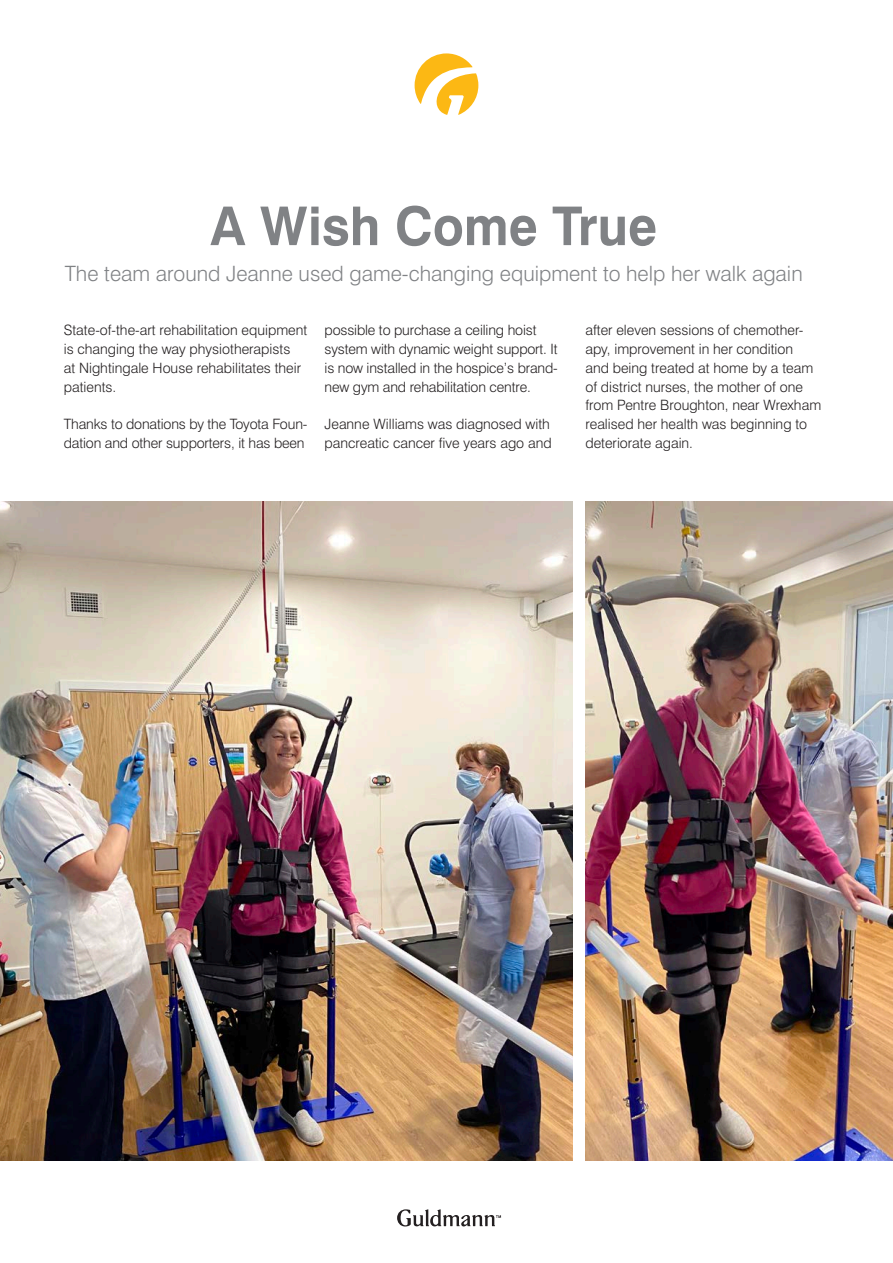
<style>
.page{position:relative;width:893px;height:1263px;background:#fff}
.page>*{position:absolute;margin:0;border:0;box-sizing:border-box;transform-origin:0 0}
.t1{font:700 53.55px "Swiss 721 BT";color:#808285;scale:.95 1}
.t2{font:300 21.15px "Swiss 721 BT";color:#808285}
.t3{font:300 14.25px/18.8px "Swiss 721 BT";color:#231f20}
</style>
<div class="page">
<svg style="left:415px;top:53px;width:63px;height:62px"></svg>
<svg style="left:397px;top:1209px;width:104px;height:17px"></svg>
<img style="left:585px;top:502px;width:308px;height:659px">
<img style="left:0;top:502px;width:573px;height:659px">
<h1 class="t1" style="left:210px;top:193px;width:472px">A Wish Come True</h1>
<h2 class="t2" style="left:65px;top:261px;width:739px">The team around Jeanne used game-changing equipment to help her walk again</h2>
<p class="t3" style="left:64px;top:321px;width:245px">State-of-the-art rehabilitation equipment is changing the way physiotherapists<br>at Nightingale House rehabilitates their patients.</p>
<p class="t3" style="left:64px;top:414px;width:245px">Thanks to donations by the Toyota Foun&shy;dation and other supporters, it has been</p>
<p class="t3" style="left:585px;top:321px;width:237px">after eleven sessions of chemother&shy;apy, improvement in her condition<br>and being treated at home by a team of district nurses, the mother of one from Pentre Broughton, near Wrexham realised her health was beginning to deteriorate again.</p>
<p class="t3" style="left:325px;top:321px;width:235px">possible to purchase a ceiling hoist system with dynamic weight support. It is now installed in the hospice’s brand&shy;new gym and rehabilitation centre.</p>
<p class="t3" style="left:325px;top:414px;width:229px">Jeanne Williams was diagnosed with pancreatic cancer five years ago and</p>
</div>
